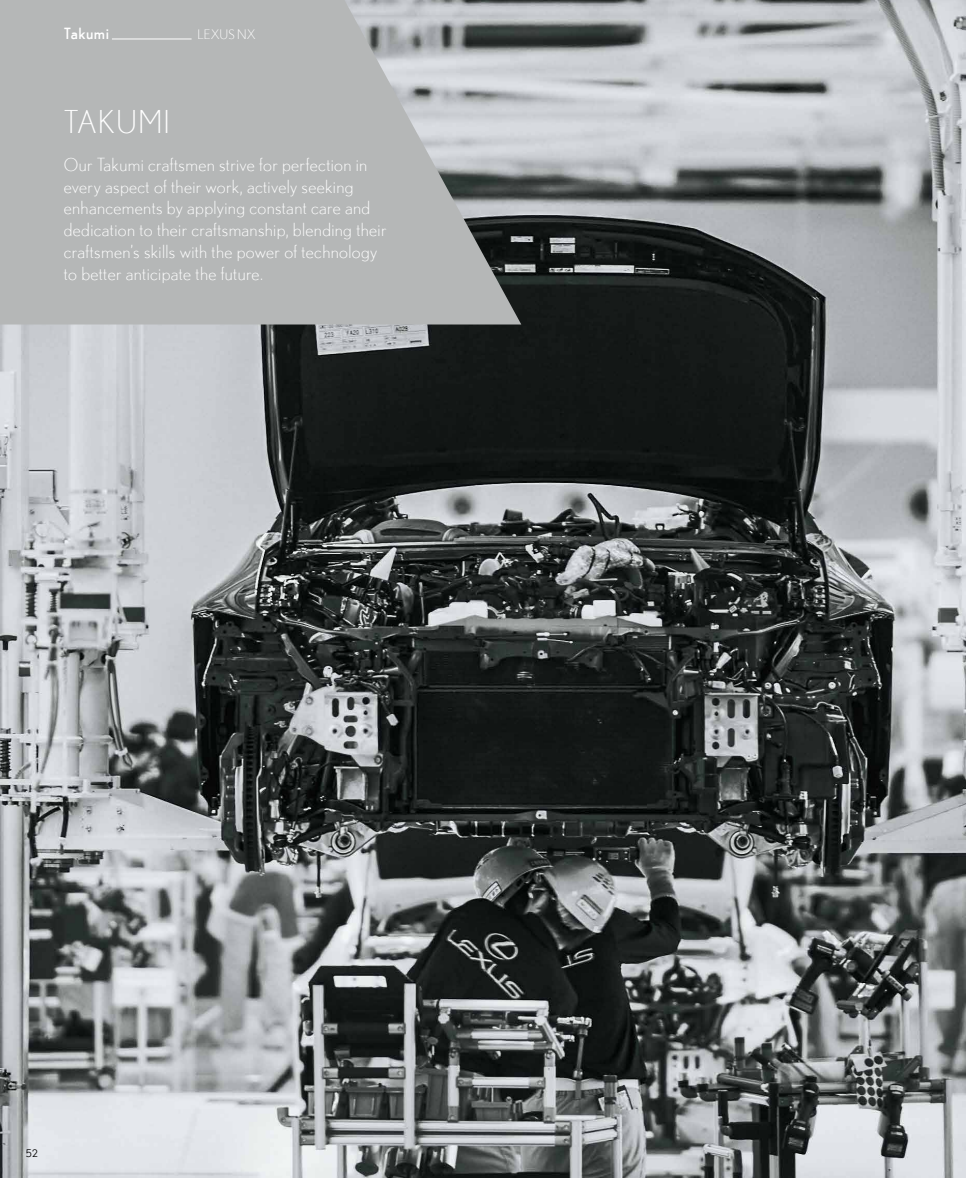
<style>
.page{position:relative;width:966px;height:1178px;background:#fff}
.page>*{position:absolute;margin:0;border:0;box-sizing:border-box;transform-origin:0 0}
.t1{font:300 31.35px "Nobel";letter-spacing:.03em;color:#fff}
.t2{font:300 18px/21.8px "Nobel";letter-spacing:.02em;color:#fff}
.t3{font:15.45px "Nobel";letter-spacing:.03em;color:#fff}
.t4{font:300 13.05px "Nobel";color:#fff}
.t5{font:10.5px "Nobel";color:#000}
</style>
<div class="page">
<img style="left:0;top:0;width:965px;height:1178px">
<svg style="left:0;top:0;width:521px;height:324px;background:#b1b3b4"></svg>
<img style="left:0;top:132px;width:1px;height:914px">
<hr style="left:112px;top:39px;width:79px;height:1px;background:#fff">
<p class="t3" style="left:64px;top:24px;width:47px">Takumi</p>
<p class="t4" style="left:197px;top:27px;width:60px">LEXUS NX</p>
<h1 class="t1" style="left:64px;top:104px;width:107px">TAKUMI</h1>
<p class="t2" style="left:64px;top:153px;width:324px">Our Takumi craftsmen strive for perfection in every aspect of their work, actively seeking enhancements by applying constant care and dedication to their craftsmanship, blending their craftsmen’s skills with the power of technology to better anticipate the future.</p>
<p class="t5" style="left:26px;top:1147px;width:14px">52</p>
</div>
